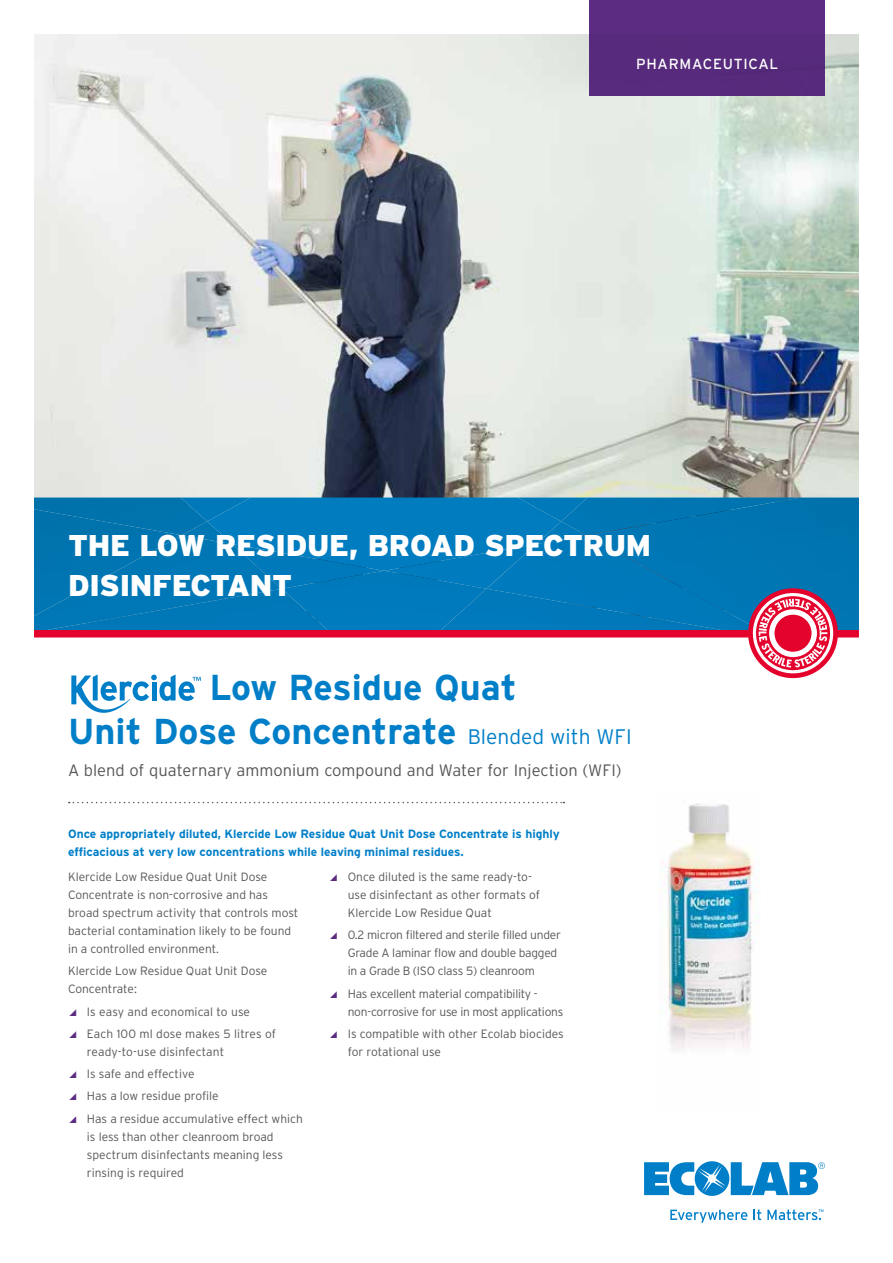
<style>
.page{position:relative;width:893px;height:1263px;background:#fff}
.page>*{position:absolute;margin:0;border:0;box-sizing:border-box;transform-origin:0 0}
.t1{font:700 36px/43.2px "Interstate";color:#007fc8}
.t2{font:900 30px/40.5px "Interstate";letter-spacing:-.01em;color:#fff}
.t3{font:300 16.5px "Interstate";color:#575756}
.t4{font:14.55px "Interstate";letter-spacing:.05em;color:#fff}
.t5{font:300 12px/18px "Interstate";color:#575756}
.t6{font:300 12px/18px "Interstate";letter-spacing:-.02em;color:#575756}
.t7{font:700 12px/18px "Interstate";color:#007fc8}
.t8{font:3.75px "Interstate";color:#007fc8}
.s1{font-weight:300;font-size:21px}
.s2{color:#5b2c82}
</style>
<div class="page">
<img style="left:661px;top:803px;width:99px;height:247px">
<img style="left:34px;top:34px;width:825px;height:463px">
<div style="left:34px;top:630px;width:825px;height:7px;background:#e4032c"></div>
<img style="left:561px;top:521px;width:25px;height:14px">
<img style="left:561px;top:497px;width:25px;height:24px">
<img style="left:34px;top:497px;width:147px;height:12px">
<img style="left:182px;top:521px;width:25px;height:14px">
<img style="left:181px;top:497px;width:26px;height:24px">
<div style="left:207px;top:497px;width:354px;height:47px;background:#007cbf"></div>
<div style="left:34px;top:509px;width:148px;height:26px;background:#0072ac"></div>
<div style="left:34px;top:535px;width:248px;height:95px;background:#0076b3"></div>
<div style="left:232px;top:544px;width:255px;height:45px;background:#007cbf"></div>
<div style="left:586px;top:497px;width:273px;height:133px;background:#0075b1"></div>
<div style="left:487px;top:535px;width:273px;height:95px;background:#0079b9"></div>
<div style="left:487px;top:589px;width:234px;height:41px;background:#0079ba"></div>
<div style="left:47px;top:589px;width:235px;height:41px;background:#0078b7"></div>
<div style="left:282px;top:571px;width:205px;height:59px;background:#007abd"></div>
<svg style="left:644px;top:1161px;width:181px;height:35px"></svg>
<svg style="left:670px;top:1209px;width:77px;height:14px"></svg>
<svg style="left:753px;top:1209px;width:8px;height:11px"></svg>
<svg style="left:767px;top:1209px;width:54px;height:11px"></svg>
<svg style="left:69px;top:802px;width:495px;height:1px"></svg>
<svg style="left:71px;top:674px;width:130px;height:39px"></svg>
<svg style="left:748px;top:588px;width:90px;height:90px"></svg>
<div style="left:753px;top:593px;width:80px;height:80px;background:#fff;border-radius:50%"></div>
<svg style="left:756px;top:596px;width:74px;height:74px"></svg>
<div style="left:774px;top:615px;width:37px;height:37px;background:#e4032c;border-radius:50%"></div>
<div style="left:590px;top:0;width:235px;height:96px;background:#5b2c82"></div>
<p class="t4" style="left:636px;top:56px;width:144px">PHARMACEUTICAL</p>
<h2 class="t2" style="left:68px;top:524px;width:585px">THE LOW RESIDUE, BROAD SPECTRUM<br>DISINFECTANT</h2>
<h1 class="t1" style="left:68px;top:666px;width:565px;text-indent:141px">Low Residue Quat<br>Unit Dose Concentrate <span class="s1">Blended with WFI</span></h1>
<h3 class="t3" style="left:68px;top:761px;width:555px">A blend of quaternary ammonium compound and Water for Injection (WFI)</h3>
<p class="t7" style="left:68px;top:825px;width:493px">Once appropriately diluted, Klercide Low Residue Quat Unit Dose Concentrate is highly efficacious at very low concentrations while leaving minimal residues.</p>
<p class="t5" style="left:68px;top:868px;width:232px">Klercide Low Residue Quat Unit Dose Concentrate is non-corrosive and has broad spectrum activity that controls most bacterial contamination likely to be found in a controlled environment.</p>
<p class="t5" style="left:68px;top:962px;width:201px">Klercide Low Residue Quat Unit Dose<br>Concentrate:</p>
<p class="t5" style="left:68px;top:1000px;width:210px;line-height:22.2px"><span class="s2">◢</span> Is easy and economical to use<br><span class="s2">◢</span> Each 100 ml dose makes 5 litres of</p>
<p class="t5" style="left:68px;top:1040px;width:236px;line-height:22.2px;text-indent:19px">ready-to-use disinfectant<br><span class="s2">◢</span> Is safe and effective<br><span class="s2">◢</span> Has a low residue profile<br><span class="s2">◢</span> Has a residue accumulative effect which</p>
<p class="t5" style="left:87px;top:1127px;width:198px">is less than other cleanroom broad spectrum disinfectants meaning less rinsing is required</p>
<p class="t5" style="left:348px;top:868px;width:194px;text-indent:-19px"><span class="s2">◢</span> Once diluted is the same ready-to&shy;use disinfectant as other formats of<br>Klercide Low Residue Quat</p>
<p class="t6" style="left:348px;top:926px;width:215px;text-indent:-19px"><span class="s2">◢</span> 0.2 micron filtered and sterile filled under<br>Grade A laminar flow and double bagged in a Grade B (ISO class 5) cleanroom</p>
<p class="t6" style="left:348px;top:984px;width:217px;text-indent:-19px"><span class="s2">◢</span> Has excellent material compatibility - non-corrosive for use in most applications</p>
<p class="t5" style="left:348px;top:1025px;width:217px;text-indent:-19px"><span class="s2">◢</span> Is compatible with other Ecolab biocides for rotational use</p>
<p class="t8" style="left:818px;top:1208px;width:7px">TM</p>
</div>
